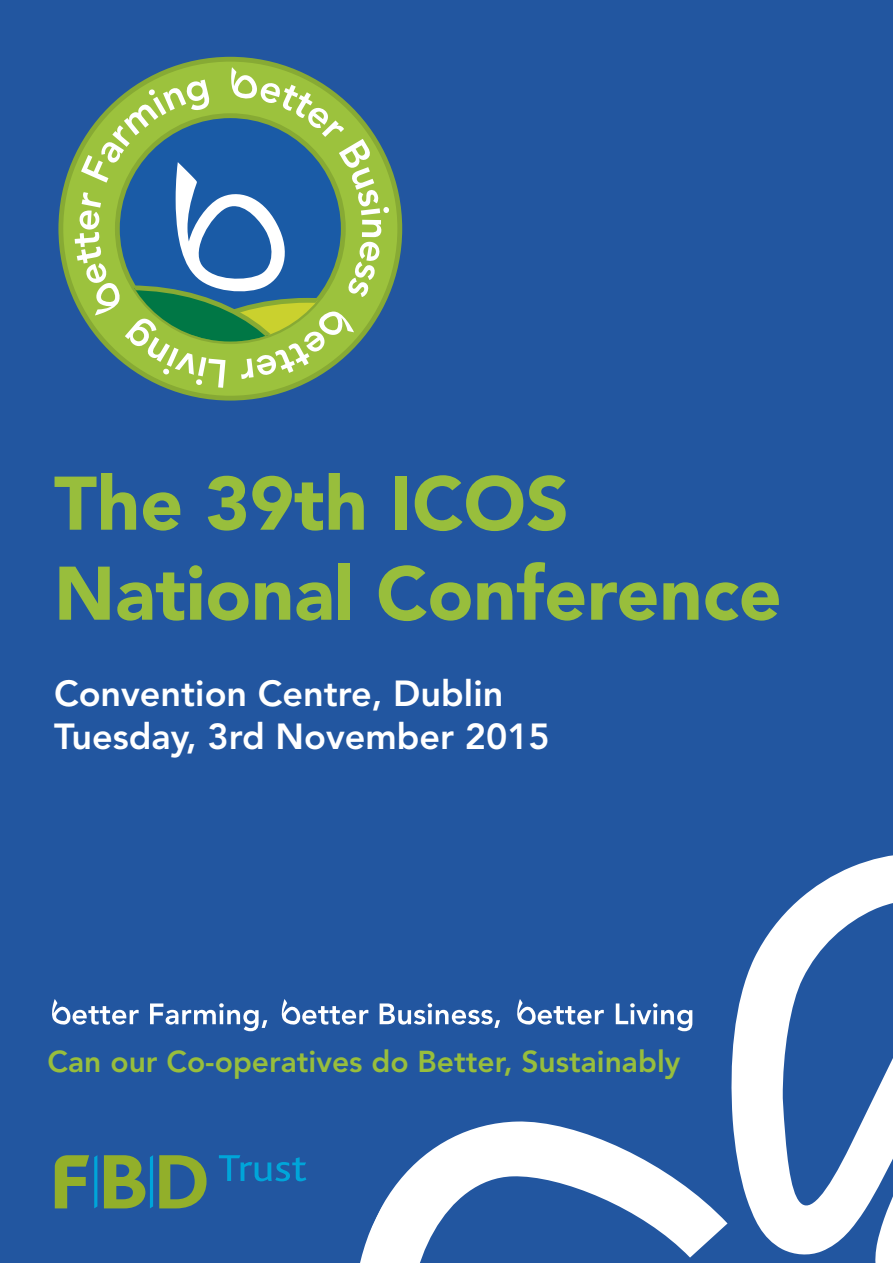
<style>
.page{position:relative;width:893px;height:1263px;background:#2256a0}
.page>*{position:absolute;margin:0;border:0;box-sizing:border-box;transform-origin:0 0}
.t1{font:900 75px/90px "Avenir";color:#98be3c}
.t2{font:800 36px/43.2px "Avenir";color:#fff}
.t3{font:800 30px "Avenir";color:#98be3c}
</style>
<div class="page">
<svg style="left:61px;top:59px;width:339px;height:339px;fill:#9cc23d"></svg>
<svg style="left:75px;top:67px;width:314px;height:321px"></svg>
<svg style="left:731px;top:855px;width:162px;height:400px"></svg>
<svg style="left:872px;top:920px;width:21px;height:343px"></svg>
<svg style="left:360px;top:1120px;width:372px;height:143px"></svg>
<svg style="left:219px;top:1155px;width:87px;height:26px"></svg>
<svg style="left:159px;top:1155px;width:48px;height:53px"></svg>
<svg style="left:55px;top:1155px;width:42px;height:53px"></svg>
<svg style="left:104px;top:1155px;width:49px;height:53px"></svg>
<svg style="left:150px;top:1003px;width:117px;height:28px"></svg>
<svg style="left:616px;top:1003px;width:76px;height:28px"></svg>
<svg style="left:380px;top:1003px;width:120px;height:25px"></svg>
<svg style="left:52px;top:999px;width:87px;height:26px"></svg>
<svg style="left:517px;top:999px;width:87px;height:26px"></svg>
<svg style="left:281px;top:999px;width:87px;height:26px"></svg>
<h1 class="t1" style="left:54px;top:465px;width:729px">The 39th ICOS<br>National Conference</h1>
<p class="t2" style="left:54px;top:675px;width:497px">Convention Centre, Dublin<br>Tuesday, 3rd November 2015</p>
<p class="t3" style="left:48px;top:1049px;width:634px">Can our Co-operatives do Better, Sustainably</p>
</div>
